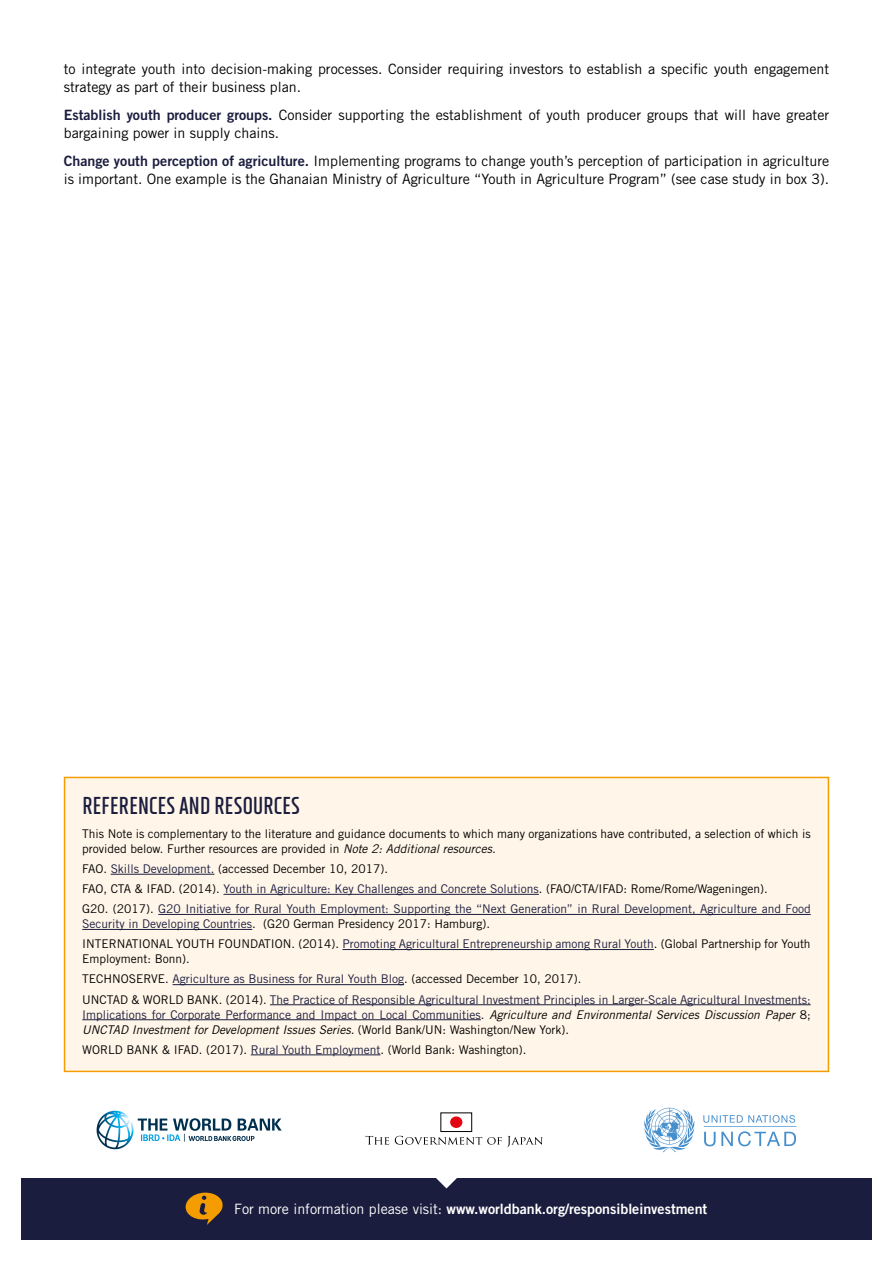
<style>
.page{position:relative;width:893px;height:1263px;background:#fff}
.page>*{position:absolute;margin:0;border:0;box-sizing:border-box;transform-origin:0 0}
.t1{font:700 condensed 24px "XXII Neue Norm";letter-spacing:.01em;color:#1b1d3e}
.t2{font:14.25px/18px "Trade Gothic LT Std";color:#000}
.t3{font:14.25px "Trade Gothic LT Std Bd 2";color:#fff}
.t4{font:12px/20.1px "Trade Gothic LT Std";color:#1b1d3e}
.t5{font:12px/15px "Trade Gothic LT Std";color:#000}
.t6{font:italic 12px/15px "Trade Gothic LT Std";color:#000}
.s1{font-family:"Trade Gothic LT Std Bd 2";color:#1b1d3e}
.s2{font-style:italic}
.s3{color:#000}
.s4{color:#1b1d3e}
.s5{font-style:normal;color:#1b1d3e}
.s6{font-style:normal}
.s7{font-family:"Trade Gothic LT Std"}
</style>
<div class="page">
<div style="left:65px;top:777px;width:763px;height:294px;background:#fff5e8"></div>
<hr style="left:111px;top:874px;width:103px;height:1px;background:#1b1d3e">
<hr style="left:224px;top:894px;width:315px;height:1px;background:#1b1d3e">
<hr style="left:158px;top:914px;width:653px;height:1px;background:#1b1d3e">
<hr style="left:82px;top:929px;width:170px;height:1px;background:#1b1d3e">
<hr style="left:342px;top:949px;width:312px;height:1px;background:#1b1d3e">
<hr style="left:173px;top:984px;width:231px;height:1px;background:#1b1d3e">
<hr style="left:270px;top:1004px;width:541px;height:1px;background:#1b1d3e">
<hr style="left:82px;top:1019px;width:399px;height:1px;background:#1b1d3e">
<hr style="left:251px;top:1054px;width:129px;height:1px;background:#1b1d3e">
<div style="left:64px;top:777px;width:765px;height:295px;border:2px solid #f59c00"></div>
<div style="left:21px;top:1178px;width:851px;height:61px;background:#1b1d3e"></div>
<svg style="left:644px;top:1108px;width:152px;height:44px"></svg>
<svg style="left:97px;top:1111px;width:185px;height:38px"></svg>
<svg style="left:365px;top:1136px;width:24px;height:8px"></svg>
<svg style="left:395px;top:1112px;width:148px;height:76px"></svg>
<div style="left:441px;top:1113px;width:31px;height:19px;border:1px solid #000"></div>
<div style="left:450px;top:1116px;width:12px;height:12px;background:#e30613;border-radius:50%"></div>
<svg style="left:185px;top:1192px;width:38px;height:33px"></svg>
<p class="t2" style="left:64px;top:60px;width:767px">to integrate youth into decision-making processes. Consider requiring investors to establish a specific youth engagement strategy as part of their business plan.</p>
<p class="t2" style="left:64px;top:106px;width:767px"><span class="s1">Establish youth producer groups.</span> Consider supporting the establishment of youth producer groups that will have greater bargaining power in supply chains.</p>
<p class="t2" style="left:64px;top:152px;width:767px"><span class="s1">Change youth perception of agriculture.</span> Implementing programs to change youth’s perception of participation in agriculture is important. One example is the Ghanaian Ministry of Agriculture “Youth in Agriculture Program” (see case study in box 3).</p>
<h1 class="t1" style="left:82px;top:791px;width:219px">REFERENCES AND RESOURCES</h1>
<p class="t5" style="left:82px;top:826px;width:730px">This Note is complementary to the literature and guidance documents to which many organizations have contributed, a selection of which is provided below. Further resources are provided in <span class="s2">Note 2: Additional resources.</span></p>
<p class="t4" style="left:82px;top:858px;width:730px"><span class="s3">FAO.</span> Skills Development. <span class="s3">(accessed December 10, 2017).<br>FAO, CTA &amp; IFAD. (2014).</span> Youth in Agriculture: Key Challenges and Concrete Solutions<span class="s3">. (FAO/CTA/IFAD: Rome/Rome/Wageningen).<br>G20. (2017).</span> G20 Initiative for Rural Youth Employment: Supporting the “Next Generation” in Rural Development, Agriculture and Food</p>
<p class="t5" style="left:82px;top:914px;width:730px;line-height:20.1px"><span class="s4">Security in Developing Countries</span>. (G20 German Presidency 2017: Hamburg).<br>INTERNATIONAL YOUTH FOUNDATION. (2014). <span class="s4">Promoting Agricultural Entrepreneurship among Rural Youth</span>. (Global Partnership for Youth</p>
<p class="t4" style="left:82px;top:949px;width:730px"><span class="s3">Employment: Bonn).<br>TECHNOSERVE.</span> Agriculture as Business for Rural Youth Blog<span class="s3">. (accessed December 10, 2017).<br>UNCTAD &amp; WORLD BANK. (2014).</span> The Practice of Responsible Agricultural Investment Principles in Larger-Scale Agricultural Investments:</p>
<p class="t6" style="left:82px;top:1007px;width:730px"><span class="s5">Implications for Corporate Performance and Impact on Local Communities</span><span class="s6">.</span> Agriculture and Environmental Services Discussion Paper <span class="s6">8;<br></span>UNCTAD Investment for Development Issues Series. <span class="s6">(World Bank/UN: Washington/New York).</span></p>
<p class="t5" style="left:82px;top:1042px;width:446px">WORLD BANK &amp; IFAD. (2017). <span class="s4">Rural Youth Employment</span>. (World Bank: Washington).</p>
<p class="t3" style="left:234px;top:1200px;width:475px"><span class="s7">For more information please visit:</span> www.worldbank.org/responsibleinvestment</p>
</div>
